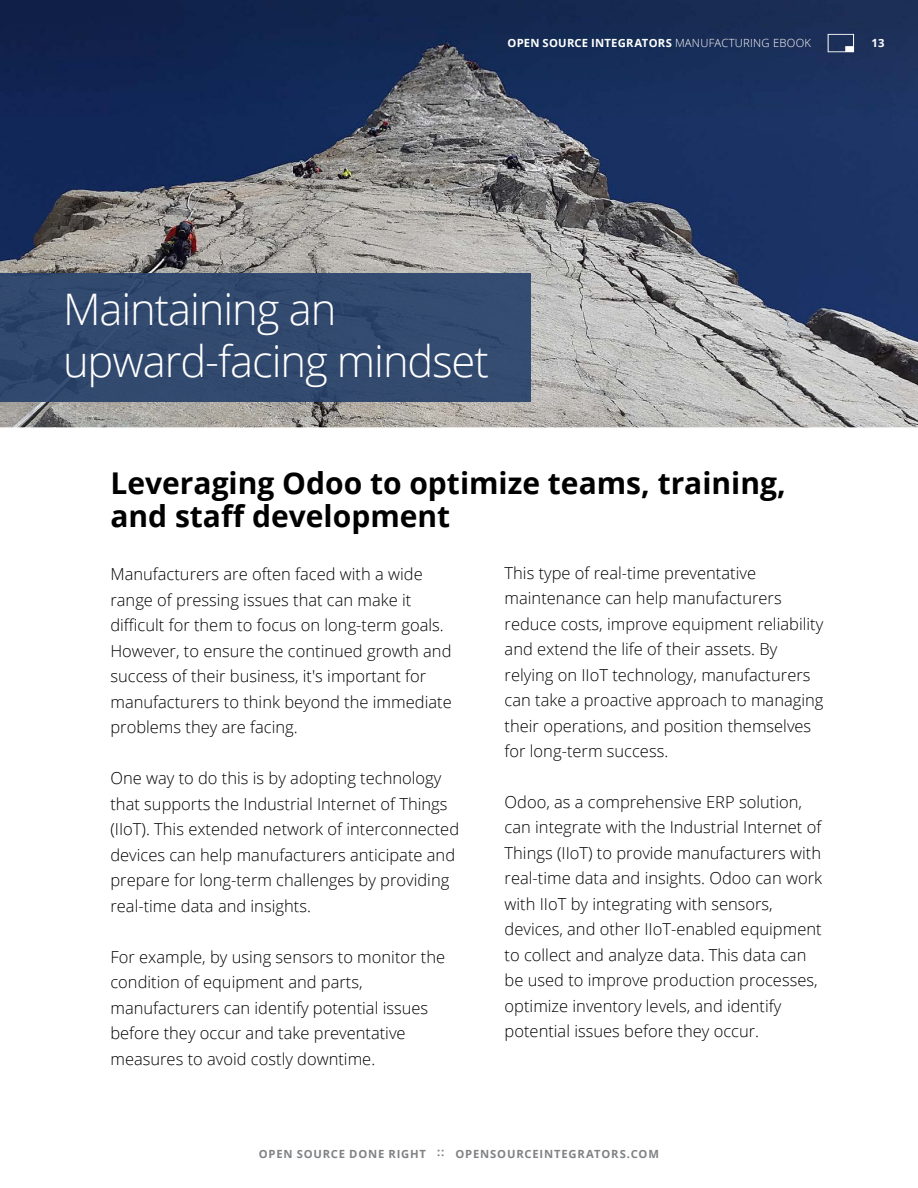
<style>
.page{position:relative;width:918px;height:1188px;background:#fff}
.page>*{position:absolute;margin:0;border:0;box-sizing:border-box;transform-origin:0 0}
.t1{font:300 43.5px/52.2px "Open Sans";letter-spacing:-.025em;color:#fff}
.t2{font:700 30px/33px "Open Sans";color:#000}
.t3{font:300 16.5px/25.5px "Open Sans";color:#000}
.t4{font:700 11.25px "Open Sans";letter-spacing:.07em;color:#808285}
.t5{font:700 11.25px "Open Sans";letter-spacing:.02em;color:#fff}
.s1{font-weight:300}
</style>
<div class="page">
<img style="left:0;top:127px;width:918px;height:300px">
<div style="left:0;top:273px;width:531px;height:128px;background:#334a6f"></div>
<img style="left:0;top:0;width:918px;height:127px">
<svg style="left:828px;top:34px;width:26px;height:18px"></svg>
<p class="t5" style="left:508px;top:35px;width:305px">OPEN SOURCE INTEGRATORS <span class="s1">MANUFACTURING EBOOK</span></p>
<p class="t5" style="left:872px;top:35px;width:14px">13</p>
<h1 class="t1" style="left:63px;top:282px;width:427px">Maintaining an upward-facing mindset</h1>
<h2 class="t2" style="left:110px;top:466px;width:677px">Leveraging Odoo to optimize teams, training, and staff development</h2>
<p class="t3" style="left:505px;top:559px;width:320px">This type of real-time preventative maintenance can help manufacturers reduce costs, improve equipment reliability and extend the life of their assets. By relying on IIoT technology, manufacturers can take a proactive approach to managing their operations, and position themselves for long-term success.</p>
<p class="t3" style="left:505px;top:789px;width:319px">Odoo, as a comprehensive ERP solution, can integrate with the Industrial Internet of Things (IIoT) to provide manufacturers with real-time data and insights. Odoo can work with IIoT by integrating with sensors, devices, and other IIoT-enabled equipment to collect and analyze data. This data can be used to improve production processes, optimize inventory levels, and identify potential issues before they occur.</p>
<p class="t3" style="left:110px;top:561px;width:343px">Manufacturers are often faced with a wide range of pressing issues that can make it difficult for them to focus on long-term goals.<br>However, to ensure the continued growth and success of their business, it's important for manufacturers to think beyond the immediate problems they are facing.</p>
<p class="t3" style="left:110px;top:765px;width:350px">One way to do this is by adopting technology that supports the Industrial Internet of Things (IIoT). This extended network of interconnected devices can help manufacturers anticipate and prepare for long-term challenges by providing real-time data and insights.</p>
<p class="t3" style="left:110px;top:943px;width:336px">For example, by using sensors to monitor the condition of equipment and parts, manufacturers can identify potential issues before they occur and take preventative measures to avoid costly downtime.</p>
<p class="t4" style="left:259px;top:1146px;width:402px">OPEN SOURCE DONE RIGHT :: OPENSOURCEINTEGRATORS.COM</p>
</div>
